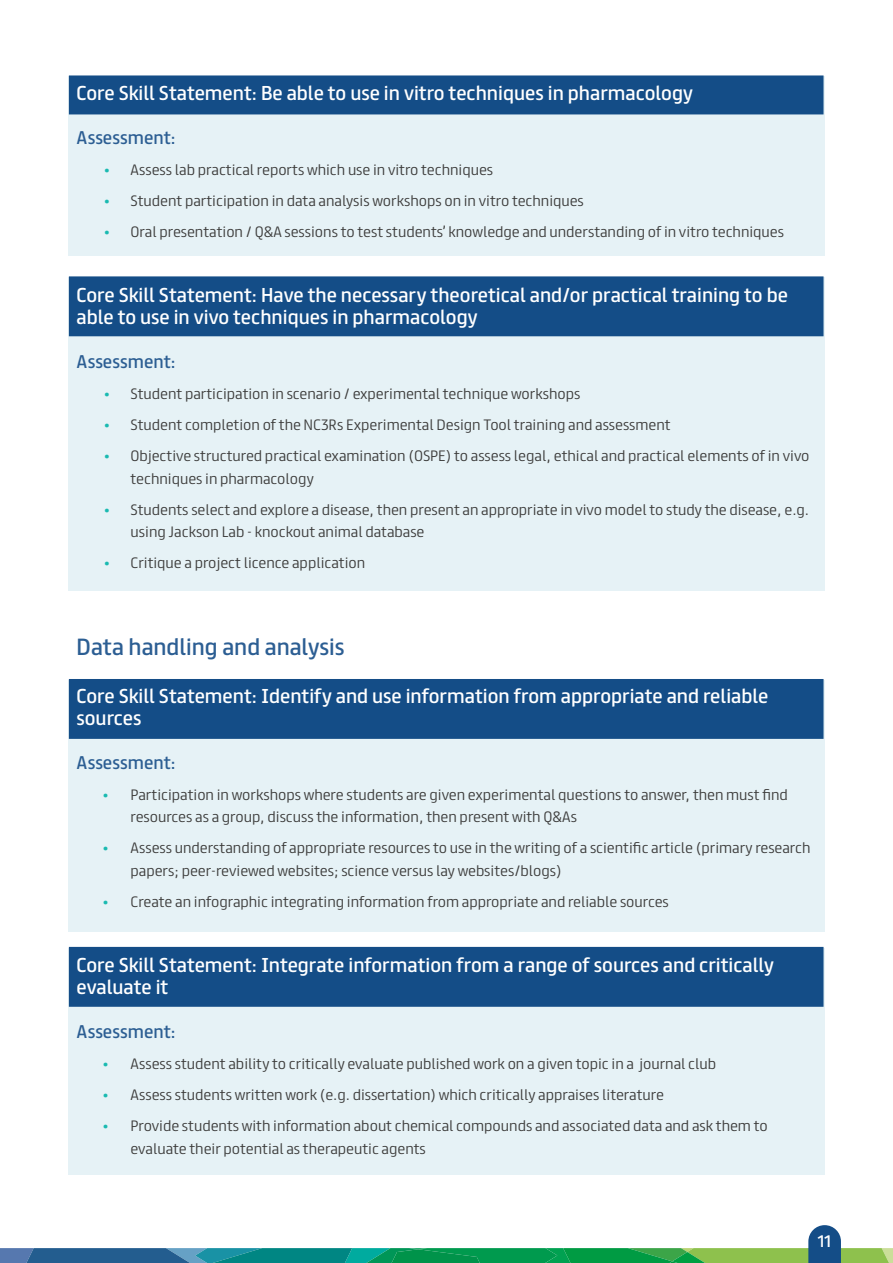
<style>
.page{position:relative;width:893px;height:1263px;background:#fff}
.page>*{position:absolute;margin:0;border:0;box-sizing:border-box;transform-origin:0 0}
.t1{font:21px "FS Truman";color:#2c5e93}
.t2{font:18px/22.5px "FS Truman";color:#fff}
.t3{font:16.5px "FS Truman";color:#2c5e93}
.t4{font:15px "FS Truman";color:#fff}
.t5{font:300 13.5px/22.5px "FS Truman";color:#3c3c3b}
.s1{color:#1abab1}
</style>
<div class="page">
<svg style="left:0;top:1225px;width:893px;height:38px"></svg>
<div style="left:68px;top:948px;width:757px;height:226px;background:#e6f2f6"></div>
<div style="left:69px;top:947px;width:754px;height:60px;background:#144d87"></div>
<div style="left:68px;top:680px;width:757px;height:251px;background:#e6f2f6"></div>
<div style="left:69px;top:679px;width:754px;height:60px;background:#144d87"></div>
<div style="left:68px;top:277px;width:757px;height:314px;background:#e6f2f6"></div>
<div style="left:69px;top:276px;width:754px;height:60px;background:#144d87"></div>
<div style="left:68px;top:77px;width:757px;height:179px;background:#e6f2f6"></div>
<div style="left:69px;top:75px;width:754px;height:39px;background:#144d87"></div>
<h2 class="t2" style="left:77px;top:80px;width:618px">Core Skill Statement: Be able to use in vitro techniques in pharmacology</h2>
<p class="t3" style="left:77px;top:123px;width:101px">Assessment:</p>
<p class="t5" style="left:104px;top:157px;width:391px"><span class="s1">•</span> Assess lab practical reports which use in vitro techniques</p>
<p class="t5" style="left:104px;top:188px;width:482px"><span class="s1">•</span> Student participation in data analysis workshops on in vitro techniques</p>
<p class="t5" style="left:104px;top:219px;width:682px"><span class="s1">•</span> Oral presentation / Q&amp;A sessions to test students’ knowledge and understanding of in vitro techniques</p>
<h2 class="t2" style="left:77px;top:282px;width:713px">Core Skill Statement: Have the necessary theoretical and/or practical training to be able to use in vivo techniques in pharmacology</h2>
<p class="t3" style="left:77px;top:347px;width:101px">Assessment:</p>
<p class="t5" style="left:104px;top:382px;width:478px"><span class="s1">•</span> Student participation in scenario / experimental technique workshops</p>
<p class="t5" style="left:104px;top:413px;width:569px"><span class="s1">•</span> Student completion of the NC3Rs Experimental Design Tool training and assessment</p>
<p class="t5" style="left:131px;top:444px;width:681px;text-indent:-27px"><span class="s1">•</span> Objective structured practical examination (OSPE) to assess legal, ethical and practical elements of in vivo techniques in pharmacology</p>
<p class="t5" style="left:131px;top:497px;width:680px;text-indent:-27px"><span class="s1">•</span> Students select and explore a disease, then present an appropriate in vivo model to study the disease, e.g. using Jackson Lab - knockout animal database</p>
<p class="t5" style="left:104px;top:551px;width:263px"><span class="s1">•</span> Critique a project licence application</p>
<h1 class="t1" style="left:77px;top:628px;width:270px">Data handling and analysis</h1>
<h2 class="t2" style="left:77px;top:683px;width:693px">Core Skill Statement: Identify and use information from appropriate and reliable sources</h2>
<p class="t3" style="left:77px;top:748px;width:101px">Assessment:</p>
<p class="t5" style="left:131px;top:782px;width:659px;text-indent:-28px"><span class="s1">•</span> Participation in workshops where students are given experimental questions to answer, then must find resources as a group, discuss the information, then present with Q&amp;As</p>
<p class="t5" style="left:131px;top:836px;width:681px;text-indent:-28px"><span class="s1">•</span> Assess understanding of appropriate resources to use in the writing of a scientific article (primary research papers; peer-reviewed websites; science versus lay websites/blogs)</p>
<p class="t5" style="left:102px;top:889px;width:568px"><span class="s1">•</span> Create an infographic integrating information from appropriate and reliable sources</p>
<h2 class="t2" style="left:77px;top:952px;width:699px">Core Skill Statement: Integrate information from a range of sources and critically evaluate it</h2>
<p class="t3" style="left:77px;top:1017px;width:101px">Assessment:</p>
<p class="t5" style="left:102px;top:1051px;width:616px"><span class="s1">•</span> Assess student ability to critically evaluate published work on a given topic in a journal club</p>
<p class="t5" style="left:102px;top:1082px;width:563px"><span class="s1">•</span> Assess students written work (e.g. dissertation) which critically appraises literature</p>
<p class="t5" style="left:131px;top:1113px;width:639px;text-indent:-28px"><span class="s1">•</span> Provide students with information about chemical compounds and associated data and ask them to evaluate their potential as therapeutic agents</p>
<p class="t4" style="left:818px;top:1228px;width:15px">11</p>
</div>
